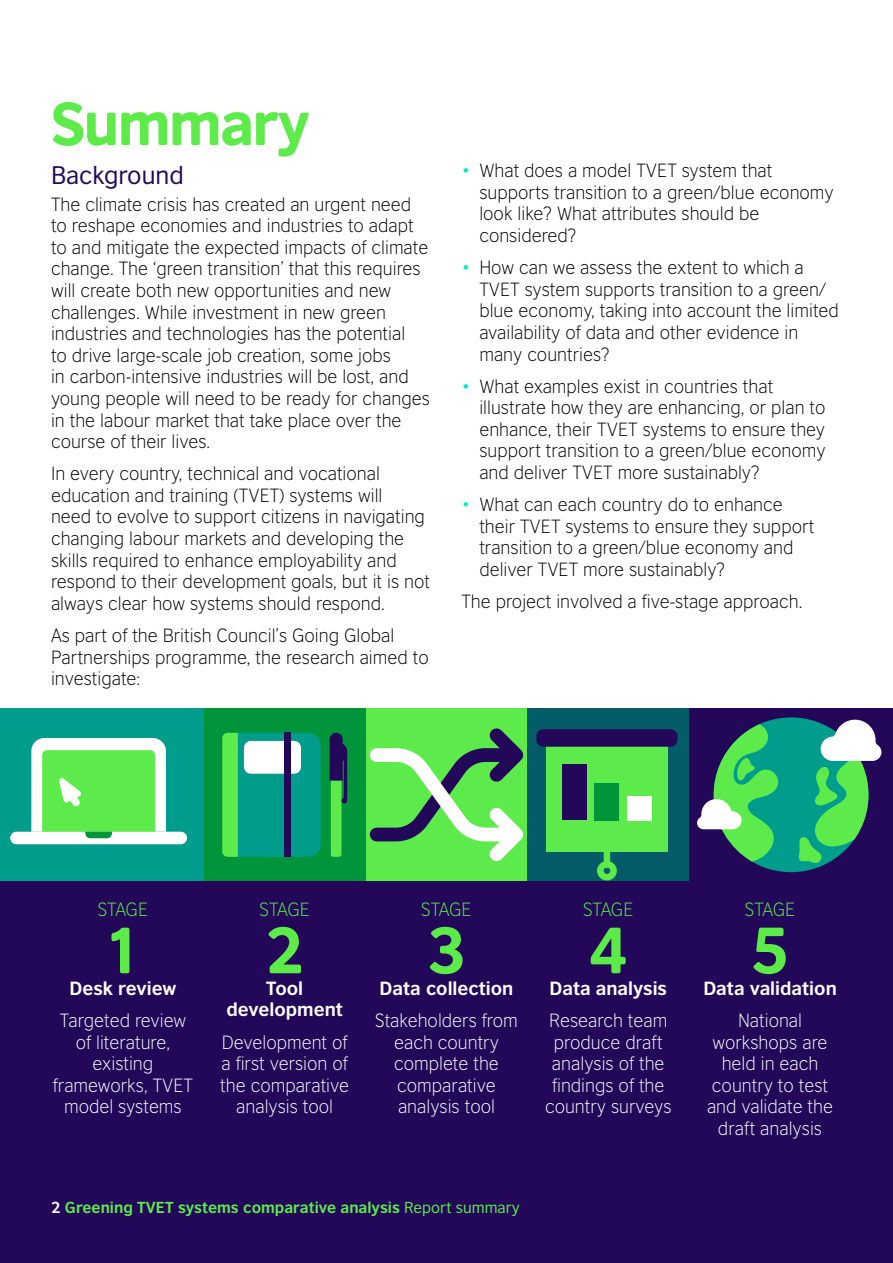
<style>
.page{position:relative;width:893px;height:1263px;background:#fff}
.page>*{position:absolute;margin:0;border:0;box-sizing:border-box;transform-origin:0 0}
.t1{font:61.5px "British Council Sans Headline";color:#5deb4a}
.t2{font:57px "British Council Sans Headline";letter-spacing:-.03em;color:#5deb4a}
.t3{font:24px "British Council Sans";color:#23085a}
.t4{font:300 18px/21.6px "British Council Sans";color:#000}
.t5{font:300 18px/21.6px "British Council Sans";color:#fff;text-align:center}
.t6{font:700 18px/21.6px "British Council Sans";color:#fff;text-align:center}
.t7{font:300 18px "British Council Sans";letter-spacing:-.015em;color:#5deb4a}
.t8{font:700 15px "British Council Sans";color:#5deb4a}
.s1{color:#00edc3}
.s2{color:#fff}
.s3{font-weight:400}
</style>
<div class="page">
<div style="left:0;top:881px;width:893px;height:382px;background:#23085a"></div>
<div style="left:0;top:708px;width:204px;height:173px;background:#009d8c"></div>
<div style="left:10px;top:832px;width:177px;height:12px;background:#fff;border-radius:6px"></div>
<svg style="left:31px;top:738px;width:135px;height:100px;background:#8def84"></svg>
<div style="left:204px;top:708px;width:162px;height:173px;background:#00953b"></div>
<svg style="left:222px;top:733px;width:99px;height:124px;background:#12aa7d"></svg>
<div style="left:244px;top:741px;width:57px;height:33px;background:#fff;border-radius:7px"></div>
<div style="left:285px;top:733px;width:6px;height:124px;background:#23085a"></div>
<svg style="left:330px;top:733px;width:17px;height:124px"></svg>
<div style="left:366px;top:708px;width:161px;height:173px;background:#5deb4b"></div>
<svg style="left:369px;top:728px;width:155px;height:134px"></svg>
<div style="left:527px;top:708px;width:162px;height:173px;background:#035c67"></div>
<div style="left:546px;top:737px;width:122px;height:115px;background:#5deb4b"></div>
<div style="left:536px;top:729px;width:141px;height:18px;background:#23085a;border-radius:7px"></div>
<svg style="left:597px;top:852px;width:20px;height:29px"></svg>
<div style="left:562px;top:764px;width:25px;height:56px;background:#23085a"></div>
<div style="left:595px;top:783px;width:24px;height:37px;background:#00953b"></div>
<div style="left:627px;top:796px;width:24px;height:24px;background:#fff"></div>
<div style="left:689px;top:708px;width:204px;height:173px;background:#23085a"></div>
<div style="left:714px;top:717px;width:154px;height:155px;background:#009d8c;border-radius:50%"></div>
<svg style="left:697px;top:724px;width:82px;height:137px"></svg>
<svg style="left:799px;top:720px;width:83px;height:144px"></svg>
<h2 class="t2" style="left:51px;top:80px;width:260px">Summary</h2>
<h3 class="t3" style="left:51px;top:161px;width:134px">Background</h3>
<p class="t4" style="left:51px;top:193px;width:380px">The climate crisis has created an urgent need to reshape economies and industries to adapt to and mitigate the expected impacts of climate change. The ‘green transition’ that this requires will create both new opportunities and new challenges. While investment in new green industries and technologies has the potential<br>to drive large-scale job creation, some jobs<br>in carbon-intensive industries will be lost, and young people will need to be ready for changes in the labour market that take place over the course of their lives.</p>
<p class="t4" style="left:51px;top:463px;width:380px">In every country, technical and vocational education and training (TVET) systems will<br>need to evolve to support citizens in navigating changing labour markets and developing the skills required to enhance employability and respond to their development goals, but it is not always clear how systems should respond.</p>
<p class="t4" style="left:51px;top:624px;width:379px">As part of the British Council’s Going Global<br>Partnerships programme, the research aimed to investigate:</p>
<p class="t4" style="left:479px;top:160px;width:356px;text-indent:-18px"><span class="s1">•</span> What does a model TVET system that supports transition to a green/blue economy look like? What attributes should be considered?</p>
<p class="t4" style="left:479px;top:256px;width:361px;text-indent:-18px"><span class="s1">•</span> How can we assess the extent to which a TVET system supports transition to a green/ blue economy, taking into account the limited availability of data and other evidence in many countries?</p>
<p class="t4" style="left:479px;top:375px;width:348px;text-indent:-18px"><span class="s1">•</span> What examples exist in countries that illustrate how they are enhancing, or plan to enhance, their TVET systems to ensure they support transition to a green/blue economy and deliver TVET more sustainably?</p>
<p class="t4" style="left:479px;top:493px;width:337px;text-indent:-18px"><span class="s1">•</span> What can each country do to enhance their TVET systems to ensure they support transition to a green/blue economy and deliver TVET more sustainably?</p>
<p class="t4" style="left:461px;top:590px;width:342px">The project involved a five-stage approach.</p>
<p class="t7" style="left:98px;top:898px;width:52px">STAGE</p>
<h1 class="t1" style="left:103px;top:903px;width:41px">1</h1>
<p class="t6" style="left:69px;top:977px;width:108px">Desk review</p>
<p class="t5" style="left:53px;top:1009px;width:142px">Targeted review of literature, existing frameworks, TVET model systems</p>
<p class="t7" style="left:259px;top:898px;width:52px">STAGE</p>
<h1 class="t1" style="left:265px;top:903px;width:41px">2</h1>
<p class="t6" style="left:226px;top:977px;width:118px">Tool development</p>
<p class="t5" style="left:220px;top:1031px;width:130px">Development of a first version of the comparative analysis tool</p>
<p class="t7" style="left:421px;top:898px;width:52px">STAGE</p>
<h1 class="t1" style="left:427px;top:903px;width:41px">3</h1>
<p class="t6" style="left:380px;top:977px;width:135px">Data collection</p>
<p class="t5" style="left:375px;top:1009px;width:144px">Stakeholders from each country complete the comparative analysis tool</p>
<p class="t7" style="left:583px;top:898px;width:52px">STAGE</p>
<h1 class="t1" style="left:588px;top:903px;width:41px">4</h1>
<p class="t6" style="left:549px;top:977px;width:119px">Data analysis</p>
<p class="t5" style="left:545px;top:1009px;width:128px">Research team produce draft analysis of the findings of the country surveys</p>
<p class="t8" style="left:51px;top:1198px;width:470px"><span class="s2">2</span> Greening TVET systems comparative analysis <span class="s3">Report summary</span></p>
<p class="t7" style="left:745px;top:898px;width:52px">STAGE</p>
<h1 class="t1" style="left:750px;top:903px;width:41px">5</h1>
<p class="t6" style="left:703px;top:977px;width:135px">Data validation</p>
<p class="t5" style="left:707px;top:1009px;width:128px">National workshops are held in each country to test and validate the draft analysis</p>
</div>
